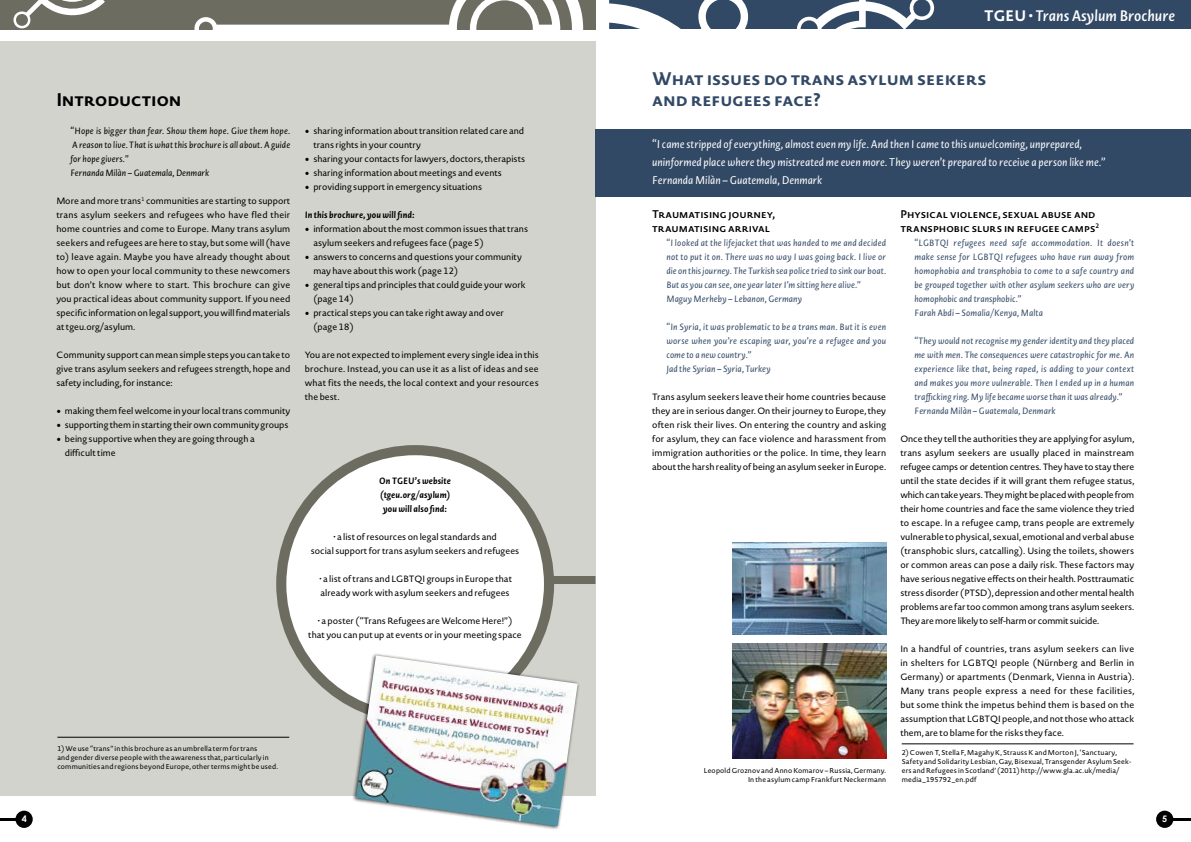
<style>
.page{position:relative;width:1191px;height:842px;background:#fff}
.page>*{position:absolute;margin:0;border:0;box-sizing:border-box;transform-origin:0 0}
.t1{font:700 18px/21.3px "Novel Sans Pro";color:#324965}
.t2{font:700 18px "Novel Sans Pro";color:#000}
.t3{font:italic 600 15px "Novel Sans Pro";color:#fff}
.t4{font:italic 11px/18px "Novel Sans Pro";color:#fff}
.t5{font:600 11px/14px "Novel Sans Pro";color:#000}
.t6{font:9px/14px "Novel Sans Pro";color:#000}
.t7{font:italic 9px/14px "Novel Sans Pro";letter-spacing:.015em;color:#324965}
.t8{font:italic 9px/14px "Novel Sans Pro";letter-spacing:.01em;color:#000}
.t9{font:italic 700 9px/14px "Novel Sans Pro";letter-spacing:.01em;color:#000;text-align:center}
.t10{font:700 9px "Century Gothic";color:#fff}
.t11{font:7px/9px "Novel Sans Pro";letter-spacing:.025em;color:#000}
.s1{font-family:"Minion Pro";font-size:12px}
.s2{font-weight:700;font-style:normal}
</style>
<div class="page">
<div style="left:0;top:41px;width:595px;height:754px;background:#d3d3cd"></div>
<img style="left:732px;top:543px;width:154px;height:91px">
<img style="left:732px;top:643px;width:154px;height:115px">
<div style="left:595px;top:129px;width:596px;height:68px;background:#324965"></div>
<div style="left:595px;top:0;width:596px;height:29px;background:#324965"></div>
<svg style="left:797px;top:0;width:138px;height:29px"></svg>
<hr style="left:1171px;top:818px;width:20px;height:2px;background:#000">
<div style="left:1156px;top:811px;width:17px;height:17px;background:#000;border-radius:50%"></div>
<div style="left:0;top:0;width:595px;height:29px;background:#6c6c61"></div>
<svg style="left:194px;top:0;width:555px;height:29px"></svg>
<svg style="left:13px;top:0;width:92px;height:29px"></svg>
<div style="left:15px;top:811px;width:18px;height:17px;background:#000;border-radius:50%"></div>
<svg style="left:0;top:818px;width:15px;height:2px"></svg>
<div style="left:415px;top:576px;width:180px;height:8px;background:#6c6c61"></div>
<div style="left:281px;top:450px;width:268px;height:268px;background:#fff;border-radius:50%"></div>
<div style="left:276px;top:445px;width:278px;height:278px;border:10px solid #6c6c61;border-radius:50%"></div>
<hr style="left:57px;top:737px;width:232px;height:1px;background:#000">
<hr style="left:901px;top:744px;width:232px;height:1px;background:#000">
<div style="left:352px;top:652px;width:229px;height:178px;background:#000;opacity:.75"></div>
<img style="left:356px;top:655px;width:221px;height:171px">
<h1 class="t2" style="left:56px;top:86px;width:127px">Introduction</h1>
<p class="t8" style="left:71px;top:124px;width:221px">“Hope is bigger than fear. Show them hope. Give them hope.<br>A reason to live. That is what this brochure is all about. A guide for hope givers.”<br>Fernanda Milàn – Guatemala, Denmark</p>
<p class="t6" style="left:56px;top:194px;width:235px;text-align:justify">More and more trans<sup>1</sup> communities are starting to support trans asylum seekers and refugees who have fled their home countries and come to Europe. Many trans asylum seekers and refugees are here to stay, but some will (have to) leave again. Maybe you have already thought about how to open your local community to these newcomers but don’t know where to start. This brochure can give you practical ideas about community support. If you need specific information on legal support, you will find materials at tgeu.org/asylum.</p>
<p class="t6" style="left:56px;top:348px;width:235px;text-align:justify">Community support can mean simple steps you can take to give trans asylum seekers and refugees strength, hope and safety including, for instance:</p>
<p class="t6" style="left:56px;top:404px;width:235px"><span class="s1">•</span> making them feel welcome in your local trans community</p>
<p class="t6" style="left:56px;top:418px;width:234px"><span class="s1">•</span> supporting them in starting their own community groups</p>
<p class="t6" style="left:65px;top:432px;width:191px;text-indent:-9px"><span class="s1">•</span> being supportive when they are going through a difficult time</p>
<p class="t6" style="left:313px;top:124px;width:212px;text-indent:-9px"><span class="s1">•</span> sharing information about transition related care and trans rights in your country</p>
<p class="t6" style="left:305px;top:152px;width:222px"><span class="s1">•</span> sharing your contacts for lawyers, doctors, therapists</p>
<p class="t6" style="left:305px;top:166px;width:199px"><span class="s1">•</span> sharing information about meetings and events</p>
<p class="t6" style="left:305px;top:180px;width:179px"><span class="s1">•</span> providing support in emergency situations</p>
<p class="t9" style="left:305px;top:208px;width:111px">In this brochure, you will find:</p>
<p class="t6" style="left:313px;top:222px;width:216px;text-indent:-9px"><span class="s1">•</span> information about the most common issues that trans asylum seekers and refugees face (page 5)</p>
<p class="t6" style="left:313px;top:250px;width:210px;text-indent:-9px"><span class="s1">•</span> answers to concerns and questions your community may have about this work (page 12)</p>
<p class="t6" style="left:313px;top:278px;width:214px;text-indent:-9px"><span class="s1">•</span> general tips and principles that could guide your work (page 14)</p>
<p class="t6" style="left:313px;top:306px;width:192px;text-indent:-9px"><span class="s1">•</span> practical steps you can take right away and over (page 18)</p>
<p class="t6" style="left:305px;top:348px;width:235px;text-align:justify">You are not expected to implement every single idea in this brochure. Instead, you can use it as a list of ideas and see what fits the needs, the local context and your resources the best.</p>
<p class="t9" style="left:379px;top:474px;width:73px">On TGEU’s website (tgeu.org/asylum) you will also find:</p>
<p class="t6" style="left:311px;top:530px;width:210px;text-align:center">• a list of resources on legal standards and<br>social support for trans asylum seekers and refugees</p>
<p class="t6" style="left:319px;top:572px;width:194px">• a list of trans and LGBTQI groups in Europe that already work with asylum seekers and refugees</p>
<p class="t6" style="left:308px;top:614px;width:215px;text-align:center">• a poster (“Trans Refugees are Welcome Here!”)<br>that you can put up at events or in your meeting space</p>
<p class="t11" style="left:57px;top:744px;width:222px">1) We use “trans” in this brochure as an umbrella term for trans<br>and gender diverse people with the awareness that, particularly in communities and regions beyond Europe, other terms might be used.</p>
<h2 class="t3" style="left:984px;top:5px;width:192px"><span class="s2">TGEU •</span> Trans Asylum Brochure</h2>
<h1 class="t1" style="left:652px;top:67px;width:336px">What issues do trans asylum seekers and refugees face?</h1>
<p class="t4" style="left:652px;top:135px;width:455px">“I came stripped of everything, almost even my life. And then I came to this unwelcoming, unprepared, uninformed place where they mistreated me even more. They weren’t prepared to receive a person like me.”<br>Fernanda Milàn – Guatemala, Denmark</p>
<p class="t5" style="left:652px;top:207px;width:124px">Traumatising journey, traumatising arrival</p>
<p class="t7" style="left:666px;top:236px;width:221px">“I looked at the lifejacket that was handed to me and decided not to put it on. There was no way I was going back. I live or die on this journey. The Turkish sea police tried to sink our boat.<br>But as you can see, one year later I’m sitting here alive.” Maguy Merheby – Lebanon, Germany</p>
<p class="t7" style="left:666px;top:320px;width:221px">“In Syria, it was problematic to be a trans man. But it is even worse when you’re escaping war, you’re a refugee and you come to a new country.”<br>Jad the Syrian – Syria, Turkey</p>
<p class="t6" style="left:652px;top:390px;width:235px;text-align:justify">Trans asylum seekers leave their home countries because they are in serious danger. On their journey to Europe, they often risk their lives. On entering the country and asking for asylum, they can face violence and harassment from immigration authorities or the police. In time, they learn about the harsh reality of being an asylum seeker in Europe.</p>
<p class="t11" style="left:703px;top:765px;width:184px;text-align:right">Leopold Groznov and Anno Komarov – Russia, Germany.<br>In the asylum camp Frankfurt Neckermann</p>
<p class="t5" style="left:900px;top:207px;width:200px">Physical violence, sexual abuse and transphobic slurs in refugee camps<sup>2</sup></p>
<p class="t7" style="left:914px;top:236px;width:221px">“LGBTQI refugees need safe accommodation. It doesn’t make sense for LGBTQI refugees who have run away from homophobia and transphobia to come to a safe country and be grouped together with other asylum seekers who are very homophobic and transphobic.”<br>Farah Abdi – Somalia/Kenya, Malta</p>
<p class="t7" style="left:914px;top:334px;width:221px">“They would not recognise my gender identity and they placed me with men. The consequences were catastrophic for me. An experience like that, being raped, is adding to your context and makes you more vulnerable. Then I ended up in a human trafficking ring. My life became worse than it was already.” Fernanda Milàn – Guatemala, Denmark</p>
<p class="t6" style="left:900px;top:432px;width:235px;text-align:justify">Once they tell the authorities they are applying for asylum, trans asylum seekers are usually placed in mainstream refugee camps or detention centres. They have to stay there until the state decides if it will grant them refugee status, which can take years. They might be placed with people from their home countries and face the same violence they tried to escape. In a refugee camp, trans people are extremely vulnerable to physical, sexual, emotional and verbal abuse (transphobic slurs, catcalling). Using the toilets, showers or common areas can pose a daily risk. These factors may have serious negative effects on their health. Posttraumatic stress disorder (PTSD), depression and other mental health problems are far too common among trans asylum seekers.<br>They are more likely to self-harm or commit suicide.</p>
<p class="t6" style="left:900px;top:642px;width:235px;text-align:justify">In a handful of countries, trans asylum seekers can live in shelters for LGBTQI people (Nürnberg and Berlin in Germany) or apartments (Denmark, Vienna in Austria).<br>Many trans people express a need for these facilities, but some think the impetus behind them is based on the assumption that LGBTQI people, and not those who attack them, are to blame for the risks they face.</p>
<p class="t11" style="left:901px;top:747px;width:231px">2) Cowen T, Stella F, Magahy K, Strauss K and Morton J, ‘Sanctuary, Safety and Solidarity Lesbian, Gay, Bisexual, Transgender Asylum Seek&shy;ers and Refugees in Scotland’ (2011) http://www.gla.ac.uk/media/ media_195792_en.pdf</p>
<p class="t10" style="left:22px;top:813px;width:7px">4</p>
<p class="t10" style="left:1162px;top:813px;width:7px">5</p>
</div>
